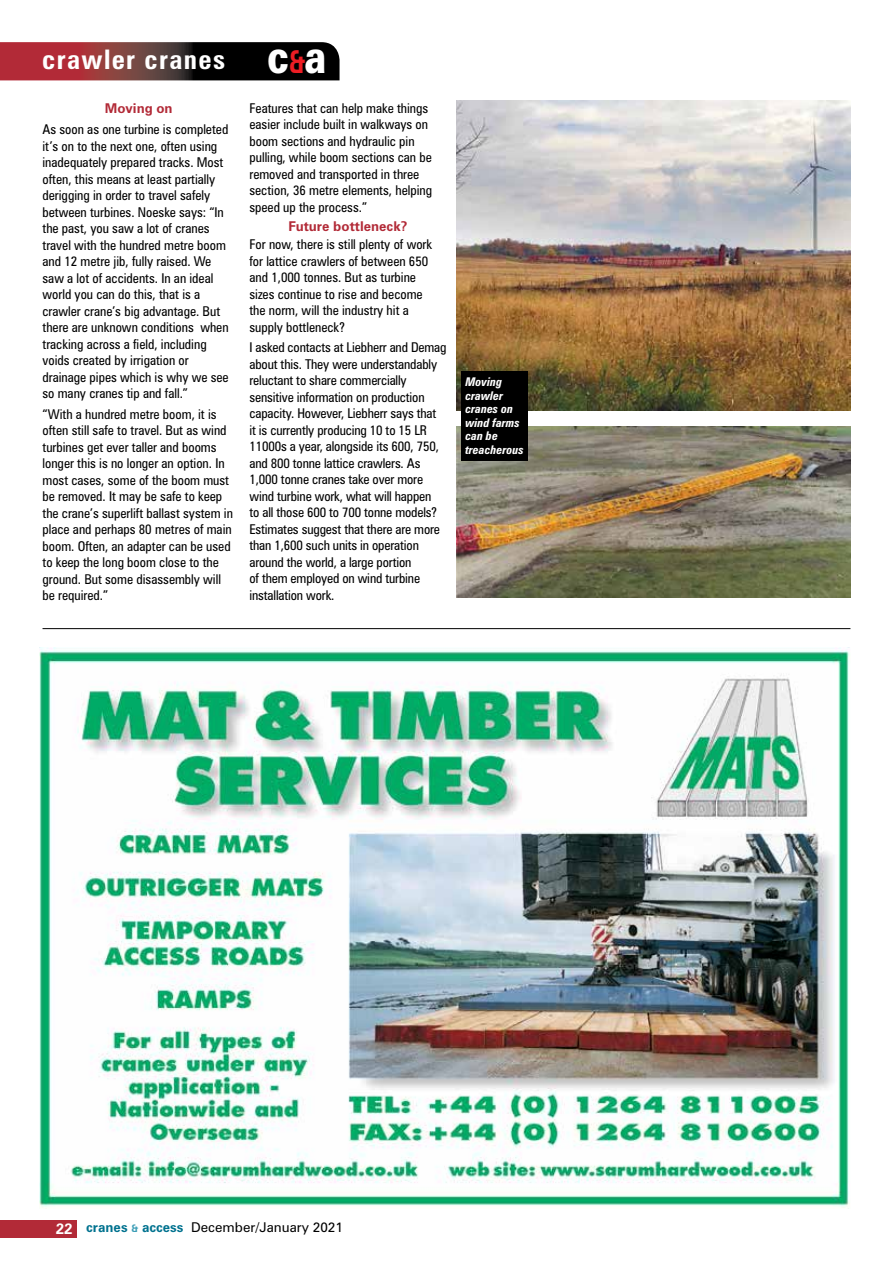
<style>
.page{position:relative;width:893px;height:1263px;background:#fff}
.page>*{position:absolute;margin:0;border:0;box-sizing:border-box;transform-origin:0 0}
.t1{font:700 condensed 27px "Zurich BT";letter-spacing:.05em;color:#fff}
.t2{font:condensed 13.5px/16.5px "Zurich BT";color:#000}
.t3{font:13.5px "Zurich BT";color:#000}
.t4{font:700 13.5px "Zurich BT";color:#b22a37}
.t5{font:italic 700 condensed 12px/13.5px "Zurich BT";color:#fff}
.s1{font-weight:900;font-stretch:normal;font-size:45.9px}
.s2{font-stretch:normal;font-size:31.65px;color:#ed1d24}
.s3{font-weight:700;font-size:15px;color:#fff}
.s4{font-weight:700;color:#00728f}
.s5{font-weight:700;font-size:10.5px;color:#3c9db6}
</style>
<div class="page">
<div style="left:0;top:1220px;width:77px;height:17px;background:#b22a37"></div>
<svg style="left:0;top:42px;width:340px;height:38px;background:#512023"></svg>
<hr style="left:43px;top:628px;width:807px;height:1px;background:#000">
<img style="left:456px;top:426px;width:394px;height:171px">
<img style="left:456px;top:100px;width:394px;height:311px">
<div style="left:461px;top:371px;width:67px;height:90px;background:#000"></div>
<img style="left:40px;top:648px;width:810px;height:560px">
<h1 class="t1" style="left:42px;top:43px;width:286px">crawler cranes <span class="s1">c</span><span class="s2">&amp;</span><span class="s1">a</span></h1>
<p class="t4" style="left:105px;top:100px;width:69px">Moving on</p>
<p class="t2" style="left:43px;top:121px;width:188px">As soon as one turbine is completed it’s on to the next one, often using inadequately prepared tracks. Most often, this means at least partially derigging in order to travel safely between turbines. Noeske says: “In the past, you saw a lot of cranes travel with the hundred metre boom and 12 metre jib, fully raised. We saw a lot of accidents. In an ideal world you can do this, that is a crawler crane’s big advantage. But there are unknown conditions when tracking across a field, including voids created by irrigation or drainage pipes which is why we see so many cranes tip and fall.”</p>
<p class="t2" style="left:43px;top:406px;width:192px">“With a hundred metre boom, it is often still safe to travel. But as wind turbines get ever taller and booms longer this is no longer an option. In most cases, some of the boom must be removed. It may be safe to keep the crane’s superlift ballast system in place and perhaps 80 metres of main boom. Often, an adapter can be used to keep the long boom close to the ground. But some disassembly will be required.”</p>
<p class="t2" style="left:249px;top:100px;width:184px">Features that can help make things easier include built in walkways on boom sections and hydraulic pin pulling, while boom sections can be removed and transported in three section, 36 metre elements, helping speed up the process.”</p>
<p class="t4" style="left:289px;top:217px;width:120px">Future bottleneck?</p>
<p class="t2" style="left:249px;top:236px;width:184px">For now, there is still plenty of work for lattice crawlers of between 650 and 1,000 tonnes. But as turbine sizes continue to rise and become the norm, will the industry hit a supply bottleneck?</p>
<p class="t2" style="left:249px;top:339px;width:198px">I asked contacts at Liebherr and Demag about this. They were understandably reluctant to share commercially sensitive information on production capacity. However, Liebherr says that<br>it is currently producing 10 to 15 LR 11000s a year, alongside its 600, 750, and 800 tonne lattice crawlers. As 1,000 tonne cranes take over more wind turbine work, what will happen<br>to all those 600 to 700 tonne models?<br>Estimates suggest that there are more than 1,600 such units in operation around the world, a large portion<br>of them employed on wind turbine installation work.</p>
<p class="t5" style="left:465px;top:375px;width:60px">Moving crawler cranes on wind farms can be treacherous</p>
<p class="t3" style="left:56px;top:1219px;width:288px"><span class="s3">22</span> <span class="s4">cranes</span> <span class="s5">&amp;</span> <span class="s4">access</span> December/January 2021</p>
</div>
